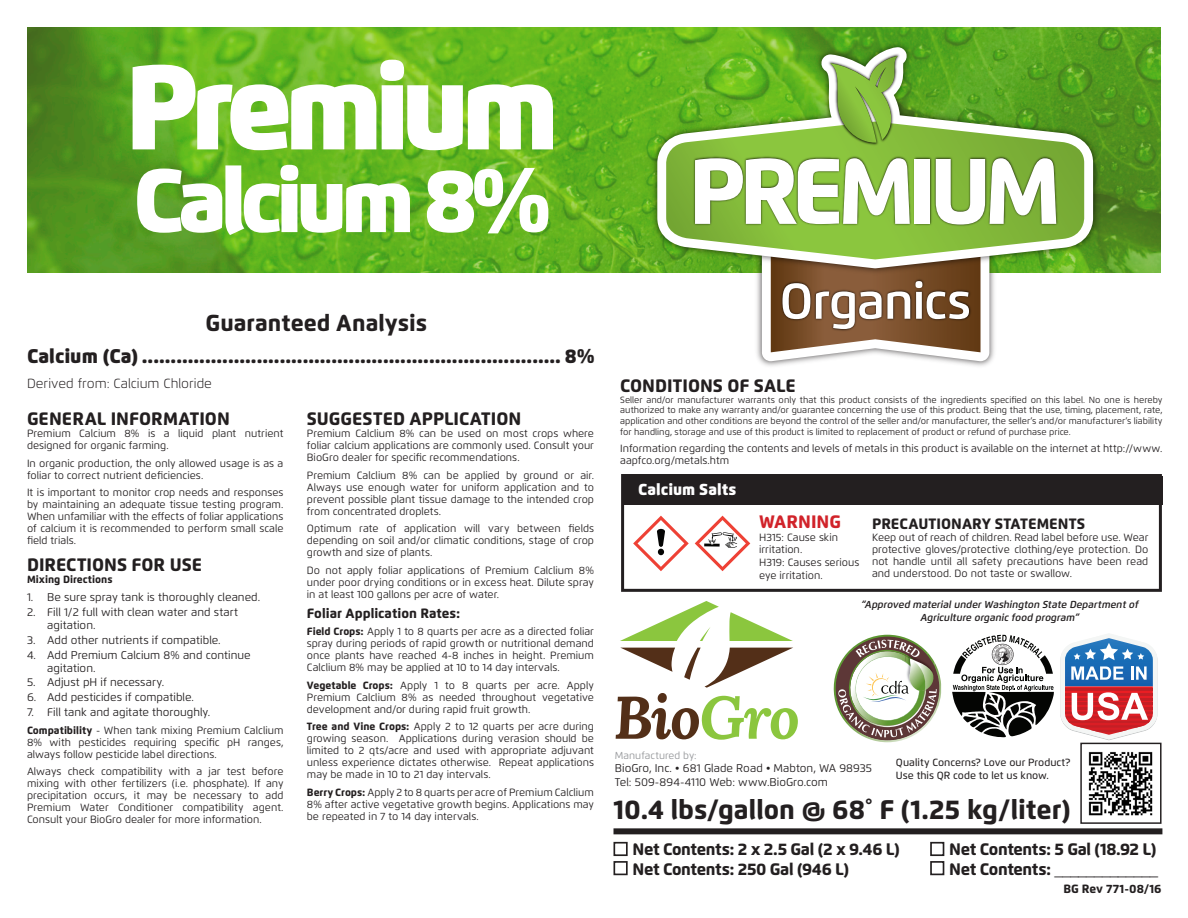
<style>
.page{position:relative;width:1188px;height:918px;background:#fff}
.page>*{position:absolute;margin:0;border:0;box-sizing:border-box;transform-origin:0 0}
.Product_Category_Nam{font:900 120px "Flexo";letter-spacing:-.08em;color:#fff}
.t1{font:800 92.85px "Flexo";letter-spacing:-.08em;color:#fff}
.Product_Category_Nam-2{font:900 90px "Flexo";letter-spacing:-.08em;color:#fff}
.t2{font:italic 700 60px "Lora";letter-spacing:-.025em;color:#532f18}
.t3{font:600 50.4px "Flexo";letter-spacing:-.025em;color:#fff}
.lbs_gallon{font:800 27px "Flexo";letter-spacing:-.005em;color:#231f20}
.small_subhead{font:800 23.1px "Flexo";color:#231f20}
.analysis_single_digi{font:900 19.8px "Flexo";color:#231f20}
.small_subhead-2{font:800 18px "Flexo";color:#231f20}
.small_subhead-3{font:800 18px "Flexo";color:#d1232a}
.lbs_gallon-2{font:800 16.65px "Flexo";letter-spacing:-.025em;color:#231f20}
.analysis_single_digi-2{font:900 15.9px "Flexo";color:#fff}
.text{font:800 15px "Flexo";color:#231f20}
.text-2{font:800 13.5px "Flexo";color:#231f20}
.Derived_Statement{font:300 13.2px "Flexo";color:#231f20}
.Rev_date{font:800 12px "Flexo";color:#231f20}
.analysis_single_digi-3{font:11.25px/12.8px "Flexo";color:#231f20}
.text-3{font:10.5px/12px "Flexo";color:#231f20;text-align:justify}
.text-4{font:800 10.5px "Flexo";color:#231f20}
.analysis_single_digi-4{font:500 10.35px/12.5px "Flexo";color:#231f20}
.Organic_Statement{font:italic 600 10.2px/12.1px "Flexo";color:#231f20;text-align:center}
.analysis_single_digi-5{font:10.2px "Flexo";color:#939598}
.conditions_of_sale{font:9px/10.8px "Flexo";color:#231f20;text-align:justify}
.s1{font-weight:800}
.s2{color:#8bc63e}
</style>
<div class="page">
<svg style="left:952px;top:635px;width:102px;height:102px"></svg>
<img style="left:27px;top:27px;width:1134px;height:246px">
<div style="left:614px;top:828px;width:548px;height:6px;background:#231f20"></div>
<svg style="left:1060px;top:634px;width:97px;height:106px"></svg>
<img style="left:1088px;top:751px;width:65px;height:65px">
<div style="left:1080px;top:743px;width:82px;height:81px;border:1px solid #231f20"></div>
<svg style="left:620px;top:601px;width:99px;height:40px"></svg>
<svg style="left:729px;top:612px;width:64px;height:29px"></svg>
<svg style="left:684px;top:648px;width:109px;height:40px"></svg>
<svg style="left:621px;top:648px;width:54px;height:24px"></svg>
<img style="left:757px;top:278px;width:238px;height:88px">
<svg style="left:762px;top:278px;width:227px;height:83px"></svg>
<img style="left:649px;top:41px;width:453px;height:237px">
<svg style="left:657px;top:47px;width:436px;height:221px"></svg>
<svg style="left:666px;top:56px;width:418px;height:203px;background:#78b643"></svg>
<img style="left:685px;top:142px;width:375px;height:109px">
<img style="left:776px;top:273px;width:198px;height:62px">
<img style="left:827px;top:53px;width:74px;height:93px">
<svg style="left:830px;top:56px;width:68px;height:87px"></svg>
<svg style="left:833px;top:635px;width:109px;height:107px"></svg>
<div style="left:623px;top:476px;width:539px;height:28px;background:#231f20"></div>
<div style="left:621px;top:474px;width:541px;height:118px;border:3px solid #231f20"></div>
<svg style="left:633px;top:516px;width:56px;height:55px"></svg>
<div style="left:613px;top:842px;width:15px;height:14px;border:2px solid #231f20"></div>
<div style="left:613px;top:861px;width:15px;height:14px;border:2px solid #231f20"></div>
<div style="left:930px;top:842px;width:14px;height:14px;border:2px solid #231f20"></div>
<div style="left:930px;top:861px;width:14px;height:14px;border:2px solid #231f20"></div>
<svg style="left:695px;top:516px;width:55px;height:55px"></svg>
<p class="Product_Category_Nam" style="left:124px;top:34px;width:437px">Premium</p>
<p class="Product_Category_Nam-2" style="left:133px;top:145px;width:420px">Calcium 8%</p>
<p class="small_subhead" style="left:205px;top:308px;width:223px">Guaranteed Analysis</p>
<p class="analysis_single_digi" style="left:27px;top:344px;width:569px">Calcium (Ca) ......................................................................... 8%</p>
<p class="Derived_Statement" style="left:27px;top:376px;width:186px">Derived from: Calcium Chloride</p>
<p class="small_subhead-2" style="left:27px;top:408px;width:204px">GENERAL INFORMATION</p>
<p class="text-3" style="left:27px;top:428px;width:258px">Premium Calcium 8% is a liquid plant nutrient designed for organic farming.</p>
<p class="text-3" style="left:27px;top:457px;width:258px">In organic production, the only allowed usage is as a foliar to correct nutrient deficiencies.</p>
<p class="text-3" style="left:27px;top:486px;width:258px">It is important to monitor crop needs and responses by maintaining an adequate tissue testing program.<br>When unfamiliar with the effects of foliar applications of calcium it is recommended to perform small scale field trials.</p>
<p class="small_subhead-2" style="left:27px;top:554px;width:177px">DIRECTIONS FOR USE</p>
<p class="text-4" style="left:27px;top:573px;width:87px">Mixing Directions</p>
<p class="analysis_single_digi-3" style="left:27px;top:591px;width:235px">1. Be sure spray tank is thoroughly cleaned.</p>
<p class="analysis_single_digi-3" style="left:47px;top:606px;width:192px;text-indent:-20px">2. Fill 1/2 full with clean water and start agitation.</p>
<p class="analysis_single_digi-3" style="left:27px;top:634px;width:195px">3. Add other nutrients if compatible.</p>
<p class="analysis_single_digi-3" style="left:47px;top:648px;width:205px;text-indent:-20px">4. Add Premium Calcium 8% and continue agitation.</p>
<p class="analysis_single_digi-3" style="left:27px;top:676px;width:139px">5. Adjust pH if necessary.</p>
<p class="analysis_single_digi-3" style="left:27px;top:691px;width:169px">6. Add pesticides if compatible.</p>
<p class="analysis_single_digi-3" style="left:27px;top:706px;width:185px">7. Fill tank and agitate thoroughly.</p>
<p class="text-3" style="left:27px;top:724px;width:258px"><span class="s1">Compatibility</span> - When tank mixing Premium Calclium 8% with pesticides requiring specific pH ranges, always follow pesticide label directions.</p>
<p class="text-3" style="left:27px;top:765px;width:258px">Always check compatibility with a jar test before mixing with other fertilizers (i.e. phosphate). If any precipitation occurs, it may be necessary to add Premium Water Conditioner compatibility agent.<br>Consult your BioGro dealer for more information.</p>
<p class="small_subhead-2" style="left:307px;top:408px;width:216px">SUGGESTED APPLICATION</p>
<p class="text-3" style="left:307px;top:428px;width:289px">Premium Calclium 8% can be used on most crops where foliar calcium applications are commonly used. Consult your BioGro dealer for specific recommendations.</p>
<p class="text-3" style="left:307px;top:469px;width:289px">Premium Calclium 8% can be applied by ground or air.<br>Always use enough water for uniform application and to prevent possible plant tissue damage to the intended crop from concentrated droplets.</p>
<p class="text-3" style="left:307px;top:522px;width:289px">Optimum rate of application will vary between fields depending on soil and/or climatic conditions, stage of crop growth and size of plants.</p>
<p class="text-3" style="left:307px;top:564px;width:289px">Do not apply foliar applications of Premium Calclium 8% under poor drying conditions or in excess heat. Dilute spray in at least 100 gallons per acre of water.</p>
<p class="text-2" style="left:307px;top:605px;width:155px">Foliar Application Rates:</p>
<p class="text-3" style="left:307px;top:626px;width:289px"><span class="s1">Field Crops:</span> Apply 1 to 8 quarts per acre as a directed foliar spray during periods of rapid growth or nutritional demand once plants have reached 4-8 inches in height. Premium Calclium 8% may be applied at 10 to 14 day intervals.</p>
<p class="text-3" style="left:307px;top:679px;width:289px"><span class="s1">Vegetable Crops:</span> Apply 1 to 8 quarts per acre. Apply Premium Calclium 8% as needed throughout vegetative development and/or during rapid fruit growth.</p>
<p class="text-3" style="left:307px;top:720px;width:289px"><span class="s1">Tree and Vine Crops:</span> Apply 2 to 12 quarts per acre during growing season. Applications during verasion should be limited to 2 qts/acre and used with appropriate adjuvant unless experience dictates otherwise. Repeat applications may be made in 10 to 21 day intervals.</p>
<p class="text-3" style="left:307px;top:786px;width:289px"><span class="s1">Berry Crops:</span> Apply 2 to 8 quarts per acre of Premium Calclium 8% after active vegetative growth begins. Applications may be repeated in 7 to 14 day intervals.</p>
<p class="t1" style="left:688px;top:134px;width:375px">PREMIUM</p>
<p class="t3" style="left:779px;top:270px;width:193px">Organics</p>
<p class="small_subhead-2" style="left:620px;top:374px;width:177px">CONDITIONS OF SALE</p>
<p class="conditions_of_sale" style="left:620px;top:394px;width:544px">Seller and/or manufacturer warrants only that this product consists of the ingredients specified on this label. No one is hereby authorized to make any warranty and/or guarantee concerning the use of this product. Being that the use, timing, placement, rate, application and other conditions are beyond the control of the seller and/or manufacturer, the seller’s and/or manufacturer’s liability for handling, storage and use of this product is limited to replacement of product or refund of purchase price.</p>
<p class="text-3" style="left:620px;top:443px;width:544px">Information regarding the contents and levels of metals in this product is available on the internet at http://www. aapfco.org/metals.htm</p>
<p class="analysis_single_digi-2" style="left:638px;top:479px;width:100px">Calcium Salts</p>
<p class="small_subhead-3" style="left:759px;top:511px;width:83px">WARNING</p>
<p class="text-3" style="left:759px;top:531px;width:80px;line-height:12.6px">H315: Cause skin irritation.</p>
<p class="text-3" style="left:759px;top:556px;width:102px;line-height:12.6px">H319: Causes serious eye irritation.</p>
<p class="text" style="left:872px;top:514px;width:215px">PRECAUTIONARY STATEMENTS</p>
<p class="text-3" style="left:872px;top:531px;width:278px">Keep out of reach of children. Read label before use. Wear protective gloves/protective clothing/eye protection. Do not handle until all safety precautions have been read and understood. Do not taste or swallow.</p>
<p class="Organic_Statement" style="left:861px;top:599px;width:281px">“Approved materialunderWashington State Departmentof<br>Agriculture organic food program”</p>
<p class="t2" style="left:614px;top:677px;width:188px">Bio<span class="s2">Gro</span></p>
<p class="analysis_single_digi-5" style="left:615px;top:749px;width:83px">Manufactured by:</p>
<p class="analysis_single_digi-3" style="left:615px;top:762px;width:259px">BioGro, Inc. • 681 Glade Road • Mabton, WA 98935</p>
<p class="analysis_single_digi-3" style="left:615px;top:776px;width:215px">Tel: 509-894-4110 Web: www.BioGro.com</p>
<p class="analysis_single_digi-4" style="left:896px;top:756px;width:176px">Quality Concerns? Love our Product?<br>Use this QR code to let us know.</p>
<p class="lbs_gallon" style="left:614px;top:793px;width:459px">10.4 lbs/gallon @ 68˚ F (1.25 kg/liter)</p>
<p class="lbs_gallon-2" style="left:633px;top:839px;width:269px">Net Contents: 2 x 2.5 Gal (2 x 9.46 L)</p>
<p class="lbs_gallon-2" style="left:633px;top:859px;width:218px">Net Contents: 250 Gal (946 L)</p>
<p class="lbs_gallon-2" style="left:949px;top:839px;width:209px">Net Contents: 5 Gal (18.92 L)</p>
<p class="lbs_gallon-2" style="left:949px;top:859px;width:210px">Net Contents: _____________</p>
<p class="Rev_date" style="left:1064px;top:881px;width:99px">BG Rev 771-08/16</p>
</div>
